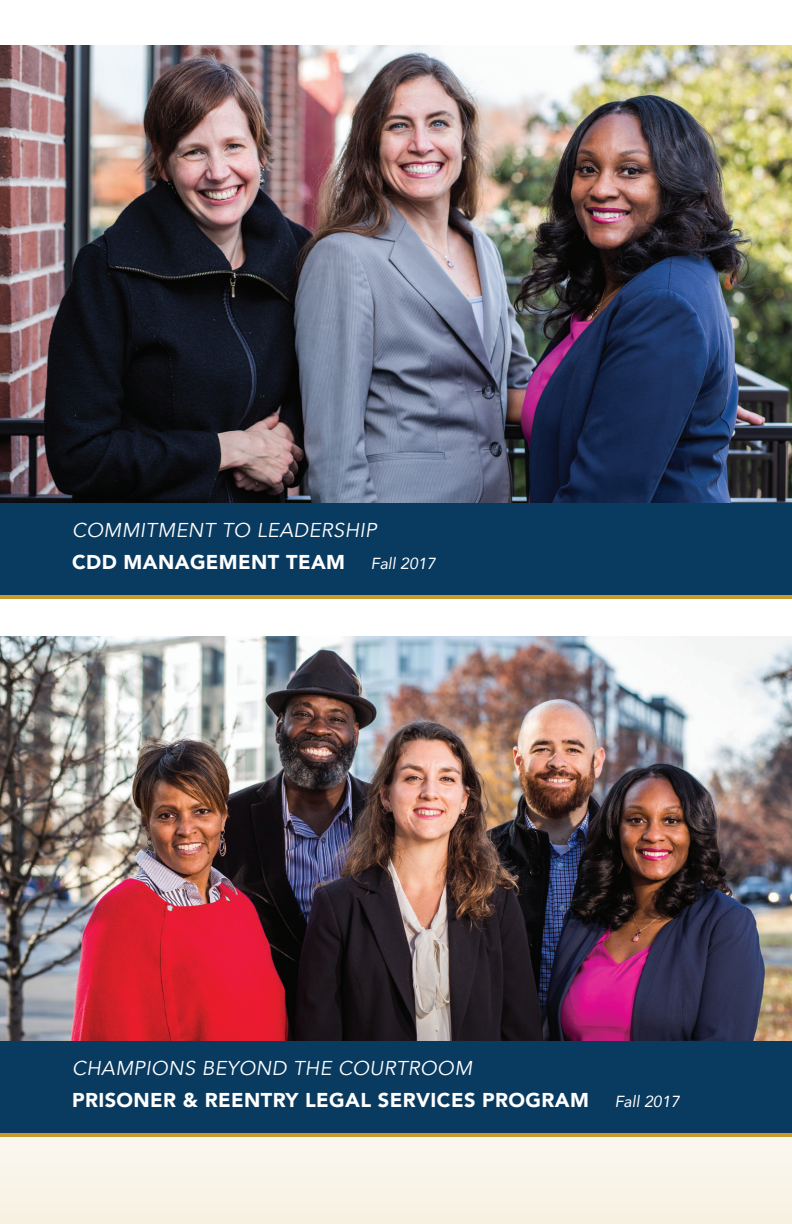
<style>
.page{position:relative;width:792px;height:1224px;background:#fff}
.page>*{position:absolute;margin:0;border:0;box-sizing:border-box;transform-origin:0 0}
.Caption_2{font:900 20px "Avenir";letter-spacing:.02em;color:#fff}
.Captions{font:italic 20px "Avenir";letter-spacing:.02em;color:#fff}
.Caption_2-2{font:italic 16px "Avenir";color:#fff}
</style>
<div class="page">
<div style="left:0;top:1075px;width:792px;height:149px;background:#f9f4e9"></div>
<img style="left:1px;top:46px;width:791px;height:457px">
<div style="left:0;top:503px;width:792px;height:96px;background:#093a5f"></div>
<hr style="left:0;top:595px;width:792px;height:4px;background:#c9992b">
<img style="left:0;top:636px;width:792px;height:405px">
<div style="left:0;top:1041px;width:792px;height:96px;background:#093a5f"></div>
<hr style="left:0;top:1133px;width:792px;height:4px;background:#c9992b">
<p class="Captions" style="left:72px;top:518px;width:306px">COMMITMENT TO LEADERSHIP</p>
<p class="Caption_2" style="left:72px;top:545px;width:275px">CDD MANAGEMENT TEAM</p>
<p class="Caption_2-2" style="left:371px;top:554px;width:66px">Fall 2017</p>
<p class="Captions" style="left:72px;top:1056px;width:402px">CHAMPIONS BEYOND THE COURTROOM</p>
<p class="Caption_2" style="left:72px;top:1083px;width:519px">PRISONER &amp; REENTRY LEGAL SERVICES PROGRAM</p>
<p class="Caption_2-2" style="left:615px;top:1091px;width:66px">Fall 2017</p>
</div>
